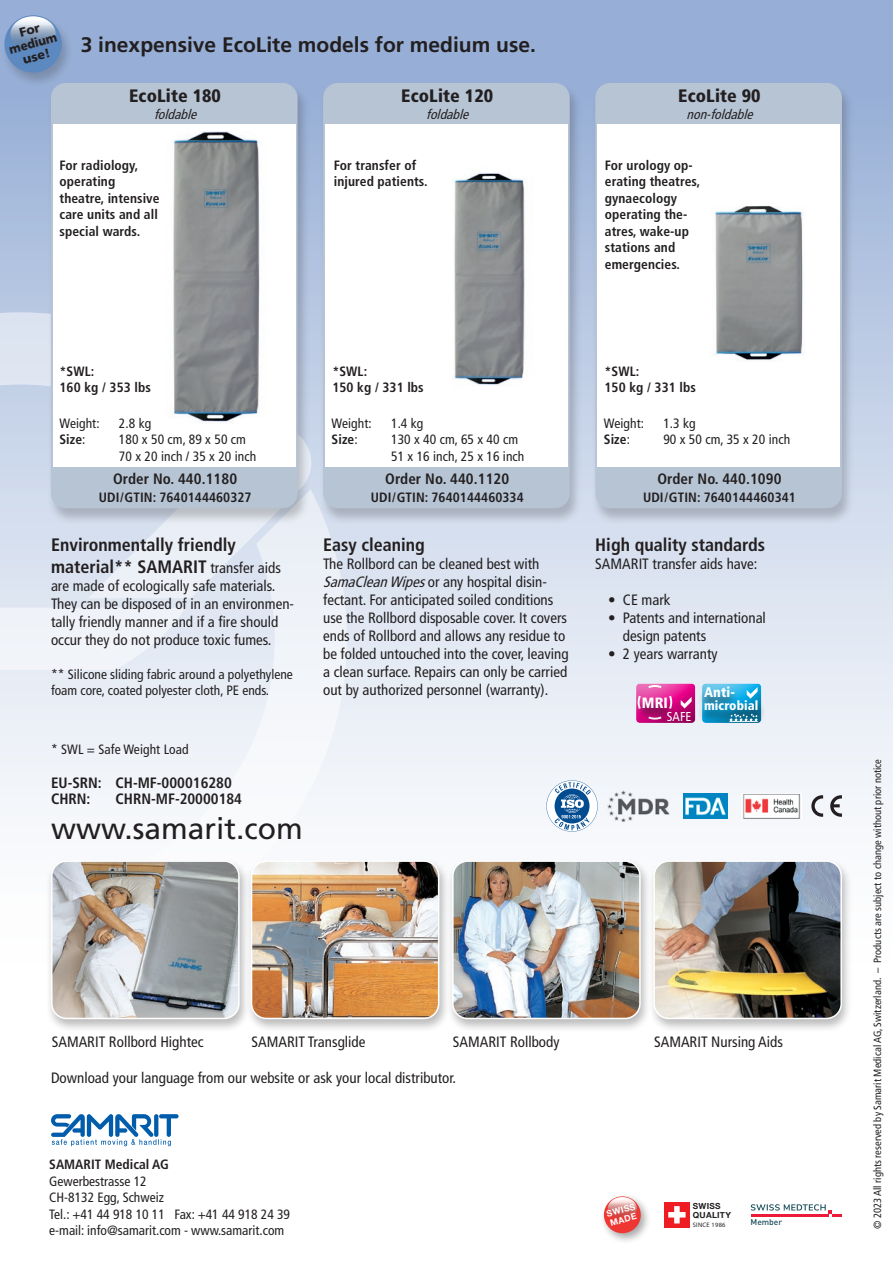
<style>
.page{position:relative;width:893px;height:1263px;background:#fff}
.page>*{position:absolute;margin:0;border:0;box-sizing:border-box;transform-origin:0 0}
.t1{font:30px "Frutiger LT Com";color:#231f20}
.t2{font:700 21px "Frutiger LT Com";color:#231f20}
.t3{font:700 condensed 18px/21.6px "Frutiger LT Com";color:#231f20}
.t4{font:900 condensed 18px "Frutiger LT Com";letter-spacing:.005em;color:#231f20}
.t5{font:condensed 15px/18px "Frutiger LT Com";color:#231f20}
.t6{font:700 condensed 15px/16.5px "Frutiger LT Com";color:#231f20}
.t7{font:900 condensed 14.85px "Frutiger LT Com";color:#fff}
.t8{font:900 condensed 13.95px "Frutiger LT Com";color:#fff}
.t9{font:700 condensed 13.5px/16.5px "Frutiger LT Com";letter-spacing:.005em;color:#231f20}
.t10{font:condensed 13.5px/16.5px "Frutiger LT Com";color:#231f20}
.t11{font:italic condensed 13.5px "Frutiger LT Com";color:#231f20}
.t12{font:900 condensed 12.9px "Frutiger LT Com";letter-spacing:.005em;color:#fff}
.t13{font:condensed 12.9px "Frutiger LT Com";color:#fff}
.t14{font:900 12.6px/13.5px "Frutiger LT Com";color:#231f20;text-align:center}
.t15{font:condensed 10.5px "Frutiger LT Com";color:#231f20}
.t16{font:700 8.7px/9.3px "Helvetica Neue LT Com";color:#fff}
.t17{font:700 8.4px/9px "Helvetica Neue";letter-spacing:.03em;color:#231f20}
.t18{font:500 8.4px "DIN Pro";color:#1f515f}
.t19{font:6.45px "Myriad Pro";letter-spacing:.04em;color:#231f20}
.s1{font-weight:400}
.s2{font-weight:400;font-size:15px}
.s3{font-style:italic}
</style>
<div class="page">
<div style="left:0;top:0;width:893px;height:1263px;background:linear-gradient(to bottom,#9ab2d7,#fff)"></div>
<svg style="left:0;top:312px;width:47px;height:177px;background:#d1dbec"></svg>
<svg style="left:0;top:489px;width:347px;height:476px;fill:#eff2f8"></svg>
<div style="left:47px;top:83px;width:263px;height:442px;background:#231f20;opacity:.23"></div>
<div style="left:51px;top:83px;width:247px;height:425px;background:#b6c4d4;border-radius:15px"></div>
<div style="left:319px;top:83px;width:263px;height:442px;background:#231f20;opacity:.23"></div>
<div style="left:323px;top:83px;width:247px;height:425px;background:#b6c4d4;border-radius:15px"></div>
<div style="left:591px;top:83px;width:263px;height:442px;background:#231f20;opacity:.23"></div>
<div style="left:595px;top:83px;width:247px;height:425px;background:#b6c4d4;border-radius:15px"></div>
<div style="left:53px;top:124px;width:242px;height:343px;background:#fff"></div>
<div style="left:325px;top:124px;width:243px;height:343px;background:#fff"></div>
<div style="left:597px;top:124px;width:243px;height:343px;background:#fff"></div>
<div style="left:245px;top:858px;width:206px;height:175px;background:#231f20;opacity:.3"></div>
<img style="left:252px;top:861px;width:187px;height:157px">
<div style="left:251px;top:860px;width:188px;height:159px;border:2px solid #fff;border-radius:15px"></div>
<div style="left:447px;top:858px;width:205px;height:175px;background:#231f20;opacity:.3"></div>
<img style="left:453px;top:861px;width:187px;height:157px">
<div style="left:452px;top:860px;width:189px;height:159px;border:2px solid #fff;border-radius:15px"></div>
<div style="left:648px;top:858px;width:205px;height:175px;background:#231f20;opacity:.3"></div>
<img style="left:654px;top:861px;width:187px;height:157px">
<div style="left:653px;top:860px;width:189px;height:159px;border:2px solid #fff;border-radius:15px"></div>
<div style="left:46px;top:858px;width:205px;height:175px;background:#231f20;opacity:.3"></div>
<img style="left:52px;top:861px;width:187px;height:157px">
<div style="left:51px;top:860px;width:189px;height:159px;border:2px solid #fff;border-radius:15px"></div>
<div style="left:0;top:14px;width:74px;height:74px;background:#231f20;opacity:.23"></div>
<div style="left:4px;top:15px;width:58px;height:58px;background:#5d89c1;border-radius:50%"></div>
<svg style="left:10px;top:16px;width:46px;height:36px"></svg>
<svg style="left:51px;top:1114px;width:128px;height:32px"></svg>
<img style="left:173px;top:131px;width:87px;height:293px">
<img style="left:454px;top:172px;width:71px;height:213px">
<img style="left:713px;top:205px;width:90px;height:156px">
<div style="left:600px;top:1193px;width:51px;height:52px;background:#231f20;opacity:.4"></div>
<div style="left:604px;top:1196px;width:37px;height:37px;background:#ee3732;border-radius:50%"></div>
<svg style="left:608px;top:1197px;width:29px;height:23px"></svg>
<div style="left:664px;top:1202px;width:26px;height:25px;background:#ee1d23"></div>
<svg style="left:668px;top:1206px;width:18px;height:17px"></svg>
<svg style="left:751px;top:1204px;width:91px;height:12px"></svg>
<svg style="left:811px;top:795px;width:12px;height:22px"></svg>
<svg style="left:830px;top:795px;width:12px;height:22px"></svg>
<svg style="left:546px;top:780px;width:52px;height:52px"></svg>
<img style="left:608px;top:790px;width:63px;height:32px">
<img style="left:684px;top:794px;width:43px;height:24px">
<img style="left:742px;top:793px;width:59px;height:26px">
<div style="left:636px;top:683px;width:61px;height:42px;background:#231f20;opacity:.46"></div>
<svg style="left:637px;top:684px;width:36px;height:12px"></svg>
<div style="left:636px;top:696px;width:39px;height:26px;background:#231f20;opacity:.75"></div>
<svg style="left:681px;top:697px;width:11px;height:11px"></svg>
<div style="left:702px;top:683px;width:61px;height:42px;background:#231f20;opacity:.46"></div>
<div style="left:697px;top:686px;width:68px;height:38px;background:#231f20;opacity:.75"></div>
<svg style="left:747px;top:687px;width:11px;height:12px"></svg>
<svg style="left:729px;top:714px;width:29px;height:8px"></svg>
<p class="t14" style="left:4px;top:30px;width:51px;rotate:-15deg">For medium use!</p>
<h2 class="t2" style="left:81px;top:32px;width:457px">3 inexpensive EcoLite models for medium use.</h2>
<p class="t4" style="left:129px;top:85px;width:93px">EcoLite 180</p>
<p class="t11" style="left:154px;top:106px;width:48px">foldable</p>
<p class="t4" style="left:401px;top:85px;width:93px">EcoLite 120</p>
<p class="t11" style="left:426px;top:106px;width:48px">foldable</p>
<p class="t4" style="left:678px;top:85px;width:84px">EcoLite 90</p>
<p class="t11" style="left:686px;top:106px;width:72px">non-foldable</p>
<p class="t9" style="left:60px;top:157px;width:102px">For radiology, operating theatre, intensive care units and all special wards.</p>
<p class="t9" style="left:334px;top:157px;width:95px">For transfer of injured patients.</p>
<p class="t9" style="left:605px;top:157px;width:97px">For urology op&shy;erating theatres, gynaecology operating the&shy;atres, wake-up stations and emergencies.</p>
<p class="t9" style="left:60px;top:363px;width:93px">*SWL:<br>160 kg / 353 lbs</p>
<p class="t9" style="left:332px;top:363px;width:93px">*SWL:<br>150 kg / 331 lbs</p>
<p class="t9" style="left:604px;top:363px;width:93px">*SWL:<br>150 kg / 331 lbs</p>
<p class="t10" style="left:59px;top:415px;width:42px">Weight:</p>
<p class="t10" style="left:119px;top:415px;width:34px">2.8 kg</p>
<p class="t9" style="left:59px;top:431px;width:28px">Size<span class="s1">:</span></p>
<p class="t10" style="left:119px;top:431px;width:139px">180 x 50 cm, 89 x 50 cm<br>70 x 20 inch / 35 x 20 inch</p>
<p class="t10" style="left:332px;top:415px;width:42px">Weight:</p>
<p class="t10" style="left:391px;top:415px;width:34px">1.4 kg</p>
<p class="t9" style="left:332px;top:431px;width:28px">Size<span class="s1">:</span></p>
<p class="t10" style="left:391px;top:431px;width:135px">130 x 40 cm, 65 x 40 cm<br>51 x 16 inch, 25 x 16 inch</p>
<p class="t10" style="left:604px;top:415px;width:42px">Weight:</p>
<p class="t10" style="left:663px;top:415px;width:34px">1.3 kg</p>
<p class="t9" style="left:604px;top:431px;width:28px">Size<span class="s1">:</span></p>
<p class="t10" style="left:663px;top:431px;width:128px">90 x 50 cm, 35 x 20 inch</p>
<p class="t6" style="left:113px;top:470px;width:126px">Order No. 440.1180</p>
<p class="t6" style="left:385px;top:470px;width:126px">Order No. 440.1120</p>
<p class="t6" style="left:657px;top:470px;width:126px">Order No. 440.1090</p>
<p class="t9" style="left:99px;top:489px;width:154px">UDI/GTIN: 7640144460327</p>
<p class="t9" style="left:371px;top:489px;width:154px">UDI/GTIN: 7640144460334</p>
<p class="t9" style="left:643px;top:489px;width:154px">UDI/GTIN: 7640144460341</p>
<p class="t3" style="left:51px;top:534px;width:231px">Environmentally friendly material** SAMARIT <span class="s2">transfer aids</span></p>
<p class="t5" style="left:51px;top:576px;width:244px">are made of ecologically safe materials.<br>They can be disposed of in an environmen&shy;tally friendly manner and if a fire should occur they do not produce toxic fumes.</p>
<p class="t10" style="left:51px;top:666px;width:243px">** Silicone sliding fabric around a polyethylene foam core, coated polyester cloth, PE ends.</p>
<p class="t10" style="left:51px;top:741px;width:139px">* SWL = Safe Weight Load</p>
<p class="t6" style="left:51px;top:774px;width:182px">EU-SRN: CH-MF-000016280<br>CHRN:</p>
<p class="t6" style="left:116px;top:791px;width:128px">CHRN-MF-20000184</p>
<h1 class="t1" style="left:51px;top:811px;width:253px">www.samarit.com</h1>
<p class="t3" style="left:323px;top:534px;width:103px">Easy cleaning</p>
<p class="t5" style="left:323px;top:555px;width:247px">The Rollbord can be cleaned best with <span class="s3">SamaCleanWipes</span>or any hospital disin&shy;fectant. For anticipated soiled conditions use the Rollbord disposable cover. It covers ends of Rollbord and allows any residue to be folded untouched into the cover, leaving a clean surface. Repairs can only be carried out by authorized personnel (warranty).</p>
<p class="t3" style="left:595px;top:534px;width:171px">High quality standards</p>
<p class="t5" style="left:595px;top:555px;width:164px">SAMARIT transfer aids have:</p>
<p class="t5" style="left:608px;top:591px;width:64px">• CE mark</p>
<p class="t5" style="left:623px;top:609px;width:145px;text-indent:-15px">• Patents and international design patents</p>
<p class="t5" style="left:608px;top:645px;width:111px">• 2 years warranty</p>
<p class="t7" style="left:642px;top:694px;width:28px">MRI</p>
<p class="t13" style="left:667px;top:709px;width:26px">SAFE</p>
<p class="t8" style="left:704px;top:683px;width:32px">Anti-</p>
<p class="t12" style="left:704px;top:697px;width:56px">microbial</p>
<p class="t5" style="left:52px;top:1033px;width:153px">SAMARIT Rollbord Hightec</p>
<p class="t5" style="left:252px;top:1033px;width:115px">SAMARIT Transglide</p>
<p class="t5" style="left:453px;top:1033px;width:108px">SAMARIT Rollbody</p>
<p class="t5" style="left:654px;top:1033px;width:130px">SAMARIT Nursing Aids</p>
<p class="t5" style="left:51px;top:1069px;width:407px">Download your language from our website or ask your local distributor.</p>
<p class="t9" style="left:49px;top:1156px;width:121px">SAMARIT Medical AG</p>
<p class="t10" style="left:49px;top:1173px;width:242px">Gewerbestrasse 12<br>CH-8132 Egg, Schweiz<br>Tel.: +41 44 918 10 11 Fax: +41 44 918 24 39 e-mail: info@samarit.com - www.samarit.com</p>
<p class="t16" style="left:605px;top:1209px;width:31px;rotate:-15deg">SWISS<br>MADE</p>
<p class="t17" style="left:693px;top:1202px;width:40px">SWISS<br>QUALITY</p>
<p class="t19" style="left:693px;top:1221px;width:34px">SINCE 1986</p>
<p class="t18" style="left:750px;top:1215px;width:33px">Member</p>
<p class="t15" style="left:871px;top:1229px;width:471px;rotate:-90deg">© 2023 All rights reserved by Samarit Medical AG, Switzerland. – Products are subject to change without prior notice</p>
</div>
